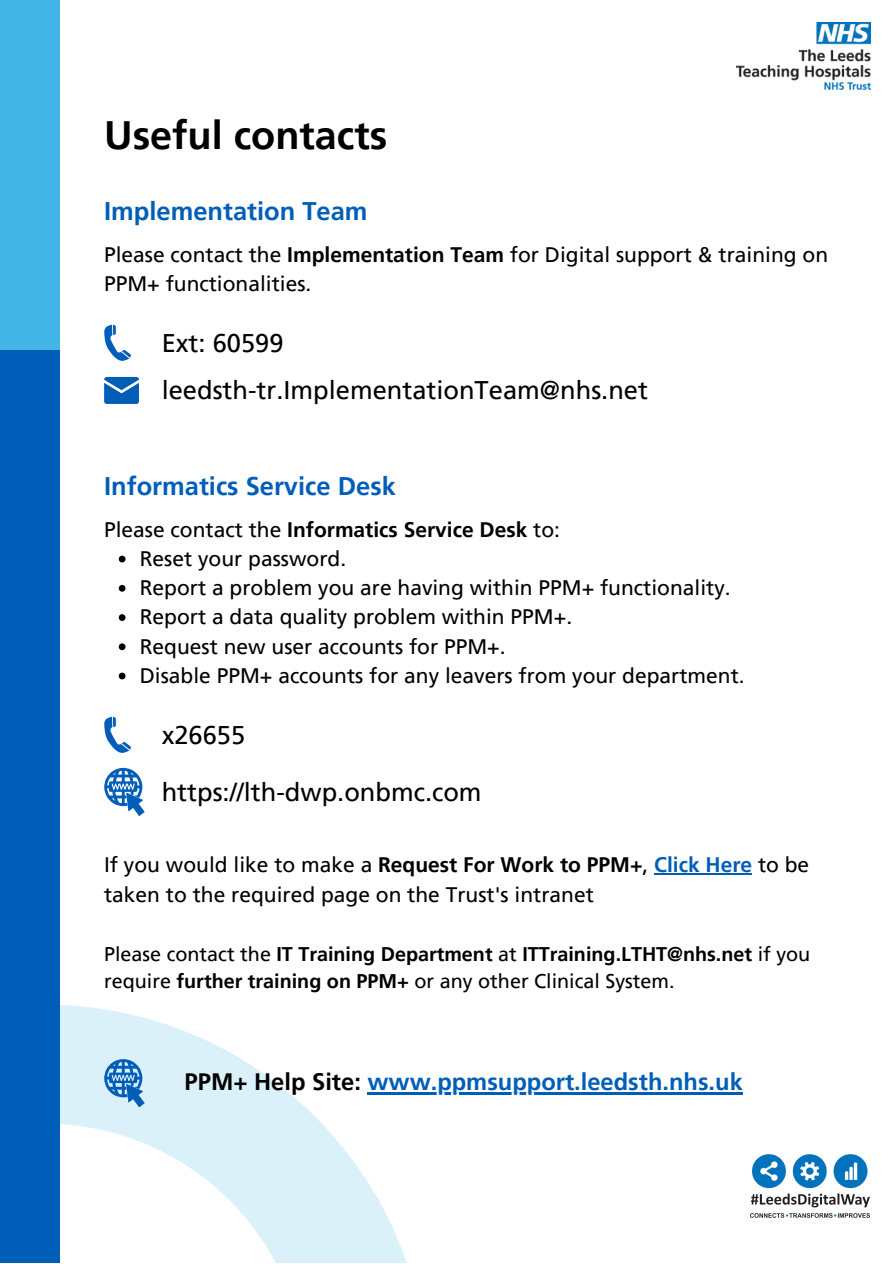
<style>
.page{position:relative;width:893px;height:1264px;background:#fff}
.page>*{position:absolute;margin:0;border:0;box-sizing:border-box;transform-origin:0 0}
.t1{font:700 39.45px "Frutiger LT Pro";color:#000}
.t2{font:25.5px "Frutiger LT Pro";color:#000}
.t3{font:700 25.5px "Frutiger LT Pro";color:#005eb8}
.t4{font:700 23.7px "Frutiger LT Pro";color:#005eb8}
.t5{font:21px/29.2px "Frutiger LT Pro";color:#000}
.t6{font:700 21px "Frutiger LT Pro";color:#000}
.t7{font:700 19.8px/27px "Frutiger LT Pro";color:#000}
.s1{font-weight:700}
.s2{font-weight:400}
.s3{font-weight:700;color:#005eb8}
.s4{color:#000}
</style>
<div class="page">
<svg style="left:60px;top:1005px;width:367px;height:257px"></svg>
<div style="left:0;top:0;width:60px;height:361px;background:#41b6e6"></div>
<div style="left:0;top:350px;width:60px;height:912px;background:#005eb8"></div>
<img style="left:736px;top:22px;width:134px;height:68px">
<svg style="left:119px;top:555px;width:6px;height:7px"></svg>
<svg style="left:119px;top:585px;width:6px;height:6px"></svg>
<svg style="left:119px;top:614px;width:6px;height:7px"></svg>
<svg style="left:119px;top:643px;width:6px;height:7px"></svg>
<svg style="left:119px;top:672px;width:6px;height:7px"></svg>
<hr style="left:654px;top:873px;width:98px;height:1px;background:#005eb8">
<hr style="left:367px;top:1092px;width:375px;height:2px;background:#005eb8">
<svg style="left:104px;top:1058px;width:41px;height:49px;background:#70a9d9"></svg>
<svg style="left:104px;top:377px;width:35px;height:27px"></svg>
<svg style="left:104px;top:324px;width:27px;height:37px"></svg>
<svg style="left:104px;top:716px;width:27px;height:37px"></svg>
<svg style="left:104px;top:767px;width:41px;height:49px"></svg>
<img style="left:750px;top:1154px;width:120px;height:64px">
<p class="t1" style="left:104px;top:111px;width:285px">Useful contacts</p>
<p class="t3" style="left:104px;top:195px;width:265px">Implementation Team</p>
<p class="t5" style="left:104px;top:239px;width:725px">Please contact the <span class="s1">Implementation Team</span> for Digital support &amp; training on<br>PPM+ functionalities.</p>
<p class="t2" style="left:162px;top:327px;width:123px">Ext: 60599</p>
<p class="t2" style="left:162px;top:374px;width:487px">leedsth-tr.ImplementationTeam@nhs.net</p>
<p class="t3" style="left:104px;top:470px;width:293px">Informatics Service Desk</p>
<p class="t6" style="left:104px;top:516px;width:457px"><span class="s2">Please contact the</span> Informatics Service Desk <span class="s2">to:</span></p>
<p class="t5" style="left:140px;top:543px;width:208px">Reset your password.</p>
<p class="t5" style="left:140px;top:573px;width:592px">Report a problem you are having within PPM+ functionality.</p>
<p class="t5" style="left:140px;top:602px;width:434px">Report a data quality problem within PPM+.</p>
<p class="t5" style="left:140px;top:631px;width:367px">Request new user accounts for PPM+.</p>
<p class="t5" style="left:140px;top:660px;width:606px">Disable PPM+ accounts for any leavers from your department.</p>
<p class="t2" style="left:162px;top:719px;width:85px">x26655</p>
<p class="t2" style="left:162px;top:776px;width:321px">https://lth-dwp.onbmc.com</p>
<p class="t5" style="left:104px;top:850px;width:706px">If you would like to make a <span class="s1">Request For Work to PPM+</span>, <span class="s3">Click Here</span> to be taken to the required page on the Trust's intranet</p>
<p class="t7" style="left:104px;top:940px;width:707px"><span class="s2">Please contact the</span> IT Training Department <span class="s2">at</span> ITTraining.LTHT@nhs.net <span class="s2">if you require</span> further training on PPM+ <span class="s2">or any other Clinical System.</span></p>
<p class="t4" style="left:185px;top:1067px;width:559px"><span class="s4">PPM+ Help Site:</span> www.ppmsupport.leedsth.nhs.uk</p>
</div>
